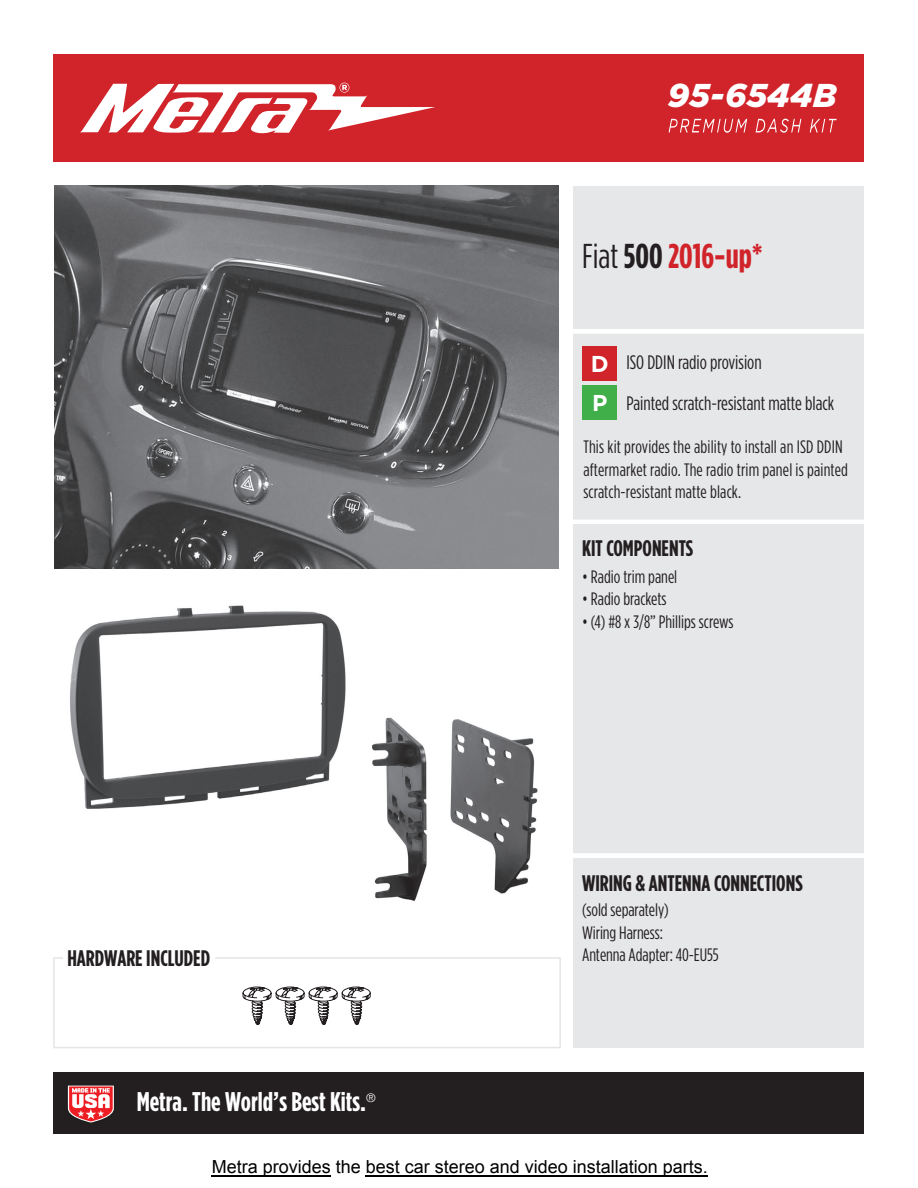
<style>
.page{position:relative;width:918px;height:1188px;background:#fff}
.page>*{position:absolute;margin:0;border:0;box-sizing:border-box;transform-origin:0 0}
.t1{font:700 34.5px "Gotham Condensed";color:#d1232a}
.t2{font:italic 900 33px "Gotham";letter-spacing:.01em;color:#fff}
.t3{font:700 27px "Gotham Condensed";color:#fff}
.t4{font:700 22.95px/39.5px "Gotham";color:#fff}
.t5{font:700 22.5px "Gotham Condensed";color:#231f20}
.t6{font:19.5px/40.5px "Gotham Condensed";color:#231f20}
.t7{font:18px/22.5px "Gotham Condensed";color:#231f20}
.t8{font:18px "Arial";color:#000}
.t9{font:300 12px "Helvetica Neue";color:#fff}
.s1{font-weight:400;color:#231f20}
.s2{color:#231f20}
</style>
<div class="page">
<div style="left:53px;top:1072px;width:810px;height:62px;background:#231f20"></div>
<div style="left:53px;top:54px;width:810px;height:108px;background:#d1232a"></div>
<svg style="left:80px;top:83px;width:355px;height:51px"></svg>
<svg style="left:669px;top:119px;width:168px;height:14px"></svg>
<div style="left:573px;top:186px;width:290px;height:862px;background:#e6e7e9"></div>
<hr style="left:573px;top:329px;width:295px;height:4px;background:#fff">
<div style="left:583px;top:346px;width:34px;height:35px;background:#d1232a"></div>
<div style="left:583px;top:386px;width:34px;height:34px;background:#40ae49"></div>
<hr style="left:572px;top:520px;width:294px;height:4px;background:#fff">
<svg style="left:67px;top:1085px;width:47px;height:38px;background:#d47679"></svg>
<img style="left:54px;top:186px;width:504px;height:382px">
<div style="left:53px;top:957px;width:508px;height:91px;border:2px solid #e4e5e7"></div>
<div style="left:572px;top:853px;width:295px;height:5px;background:#fff"></div>
<svg style="left:243px;top:987px;width:128px;height:38px"></svg>
<img style="left:70px;top:605px;width:276px;height:204px">
<img style="left:372px;top:717px;width:55px;height:184px">
<img style="left:450px;top:719px;width:88px;height:175px">
<div style="left:63px;top:947px;width:151px;height:24px;background:#fff"></div>
<hr style="left:366px;top:1175px;width:342px;height:1px;background:#000">
<hr style="left:212px;top:1175px;width:119px;height:1px;background:#000">
<h2 class="t2" style="left:668px;top:77px;width:170px">95-6544B</h2>
<h1 class="t1" style="left:582px;top:236px;width:182px"><span class="s1">Fiat</span> <span class="s2">500</span> 2016-up*</h1>
<p class="t6" style="left:626px;top:342px;width:210px">ISO DDIN radio provision<br>Painted scratch-resistant matte black</p>
<p class="t4" style="left:591px;top:343px;width:19px">D<br>P</p>
<p class="t7" style="left:583px;top:435px;width:266px">This kit provides the ability to install an ISD DDIN aftermarket radio. The radio trim panel is painted scratch-resistant matte black.</p>
<p class="t5" style="left:582px;top:535px;width:113px">KIT COMPONENTS</p>
<p class="t7" style="left:582px;top:565px;width:97px">• Radio trim panel</p>
<p class="t7" style="left:582px;top:587px;width:86px">• Radio brackets</p>
<p class="t7" style="left:582px;top:610px;width:153px">• (4) #8 x 3/8” Phillips screws</p>
<p class="t5" style="left:582px;top:871px;width:222px">WIRING &amp; ANTENNA CONNECTIONS</p>
<p class="t7" style="left:582px;top:898px;width:88px">(sold separately)<br>Wiring Harness:</p>
<p class="t5" style="left:67px;top:945px;width:144px">HARDWARE INCLUDED</p>
<p class="t7" style="left:582px;top:944px;width:138px">Antenna Adapter: 40-EU55</p>
<h3 class="t3" style="left:137px;top:1087px;width:231px">Metra. The World’s Best Kits.</h3>
<p class="t9" style="left:366px;top:1091px;width:11px">®</p>
<p class="t8" style="left:212px;top:1154px;width:498px">Metra provides the best car stereo and video installation parts.</p>
</div>
